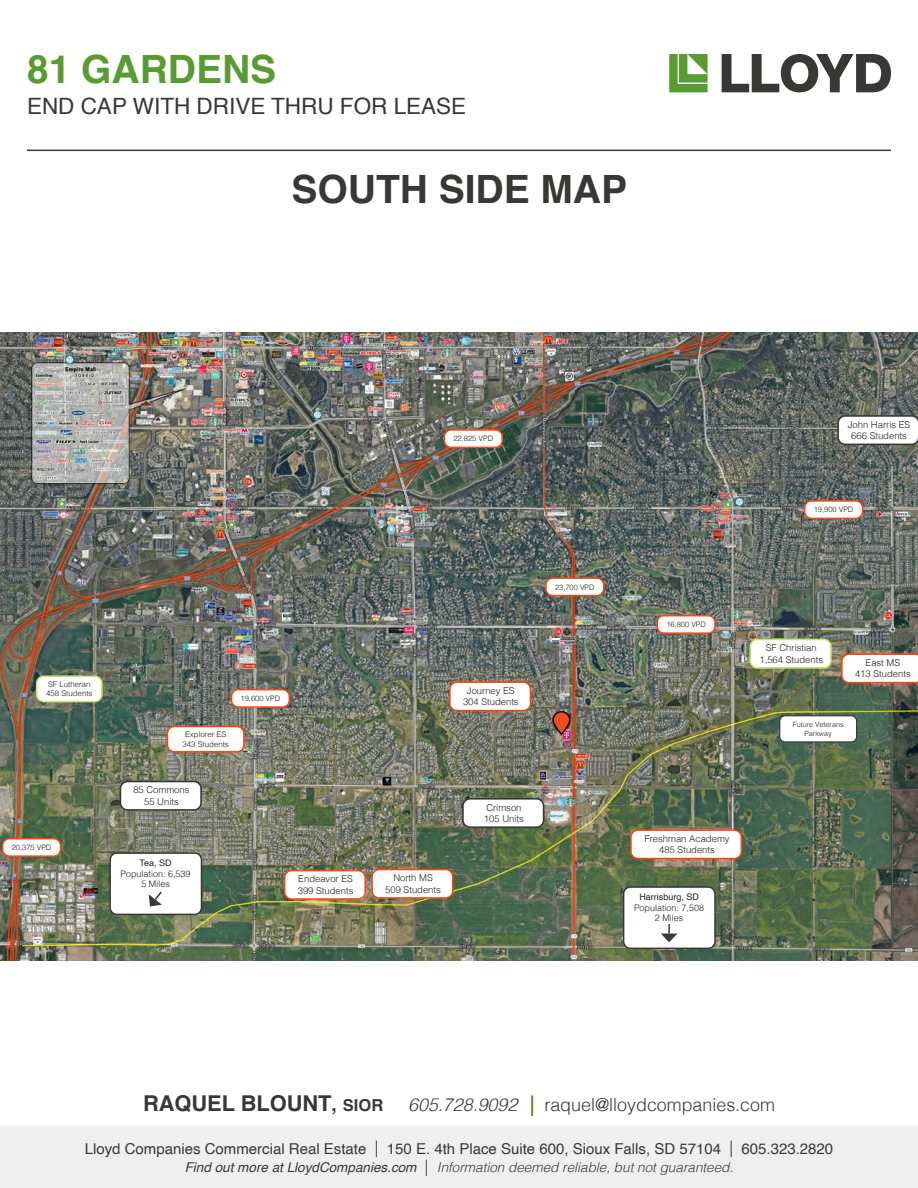
<style>
.page{position:relative;width:918px;height:1188px;background:#fff}
.page>*{position:absolute;margin:0;border:0;box-sizing:border-box;transform-origin:0 0}
.t1{font:700 39px "Helvetica";color:#383935}
.t2{font:700 39px "Helvetica";color:#589b31}
.t3{font:22.5px "Helvetica";color:#383935}
.t4{font:700 21.75px "Helvetica";color:#383935}
.t5{font:300 17.85px "Helvetica";color:#383935}
.t6{font:15px "Helvetica";color:#373a36}
.t7{font:italic 300 13.5px "Helvetica";color:#373a36}
.t8{font:300 9.45px "Helvetica";color:#231f20}
.t9{font:300 9px "Helvetica";color:#231f20}
.t10{font:9px "Helvetica";color:#231f20}
.t11{font:300 7.8px "Helvetica";color:#231f20}
.t12{font:300 7.5px "Helvetica";color:#231f20}
.t13{font:300 7.2px/8.7px "Helvetica";color:#231f20;text-align:center}
.s1{font-size:19.5px}
.s2{font-size:16.5px}
.s3{font-style:italic}
.s4{font-style:italic;color:#589b31}
.s5{font-weight:300;font-size:16.5px}
.s6{font-weight:400}
.s7{font-style:normal;font-size:16.5px}
</style>
<div class="page">
<div style="left:0;top:1126px;width:918px;height:62px;background:#efefef"></div>
<svg style="left:669px;top:54px;width:39px;height:38px"></svg>
<svg style="left:722px;top:54px;width:169px;height:38px"></svg>
<hr style="left:27px;top:150px;width:864px;height:1px;background:#383935">
<img style="left:0;top:333px;width:918px;height:628px">
<div style="left:780px;top:716px;width:77px;height:26px;background:#fff;border-radius:5px"></div>
<div style="left:779px;top:715px;width:78px;height:28px;border:1px solid #383935;border-radius:5px"></div>
<div style="left:37px;top:676px;width:65px;height:26px;background:#fff;border-radius:7px"></div>
<div style="left:36px;top:675px;width:67px;height:27px;border:2px solid #c2e76b;border-radius:7px"></div>
<div style="left:372px;top:870px;width:81px;height:28px;background:#fff;border-radius:7px"></div>
<div style="left:371px;top:869px;width:83px;height:30px;border:2px solid #ff460f;border-radius:7px"></div>
<div style="left:450px;top:682px;width:80px;height:29px;background:#fff;border-radius:7px"></div>
<div style="left:449px;top:681px;width:82px;height:30px;border:2px solid #ff460f;border-radius:7px"></div>
<div style="left:167px;top:726px;width:77px;height:26px;background:#fff;border-radius:7px"></div>
<div style="left:167px;top:726px;width:78px;height:27px;border:2px solid #ff460f;border-radius:7px"></div>
<svg style="left:841px;top:653px;width:77px;height:30px"></svg>
<div style="left:750px;top:639px;width:81px;height:29px;background:#fff;border-radius:7px"></div>
<div style="left:750px;top:639px;width:82px;height:30px;border:2px solid #c2e76b;border-radius:7px"></div>
<svg style="left:837px;top:415px;width:81px;height:30px"></svg>
<div style="left:631px;top:830px;width:110px;height:29px;background:#fff;border-radius:7px"></div>
<div style="left:630px;top:829px;width:112px;height:30px;border:2px solid #ff460f;border-radius:7px"></div>
<div style="left:285px;top:871px;width:80px;height:28px;background:#fff;border-radius:7px"></div>
<div style="left:284px;top:870px;width:82px;height:30px;border:2px solid #ff460f;border-radius:7px"></div>
<div style="left:463px;top:799px;width:81px;height:28px;background:#fff;border-radius:7px"></div>
<div style="left:462px;top:798px;width:82px;height:30px;border:2px solid #383935;border-radius:7px"></div>
<div style="left:120px;top:782px;width:81px;height:28px;background:#fff;border-radius:7px"></div>
<div style="left:120px;top:781px;width:82px;height:30px;border:2px solid #383935;border-radius:7px"></div>
<div style="left:444px;top:430px;width:58px;height:17px;background:#fff;border-radius:7px"></div>
<div style="left:444px;top:429px;width:59px;height:19px;border:2px solid #ff460f;border-radius:7px"></div>
<div style="left:546px;top:578px;width:58px;height:18px;background:#fff;border-radius:7px"></div>
<div style="left:545px;top:577px;width:59px;height:19px;border:2px solid #ff460f;border-radius:7px"></div>
<div style="left:805px;top:501px;width:57px;height:17px;background:#fff;border-radius:7px"></div>
<div style="left:804px;top:500px;width:59px;height:19px;border:2px solid #ff460f;border-radius:7px"></div>
<div style="left:232px;top:690px;width:57px;height:17px;background:#fff;border-radius:7px"></div>
<div style="left:231px;top:689px;width:59px;height:19px;border:2px solid #ff460f;border-radius:7px"></div>
<div style="left:3px;top:839px;width:57px;height:17px;background:#fff;border-radius:7px"></div>
<div style="left:2px;top:838px;width:59px;height:19px;border:2px solid #ff460f;border-radius:7px"></div>
<div style="left:110px;top:853px;width:92px;height:61px;background:#fff;border-radius:7px"></div>
<div style="left:109px;top:852px;width:93px;height:63px;border:2px solid #383935;border-radius:7px"></div>
<svg style="left:149px;top:891px;width:13px;height:15px"></svg>
<div style="left:657px;top:616px;width:58px;height:17px;background:#fff;border-radius:7px"></div>
<div style="left:657px;top:615px;width:59px;height:19px;border:2px solid #ff460f;border-radius:7px"></div>
<div style="left:624px;top:887px;width:91px;height:61px;background:#fff;border-radius:7px"></div>
<div style="left:623px;top:886px;width:93px;height:63px;border:2px solid #383935;border-radius:7px"></div>
<svg style="left:661px;top:924px;width:16px;height:18px"></svg>
<img style="left:547px;top:627px;width:30px;height:114px">
<h1 class="t2" style="left:27px;top:38px;width:251px">81 GARDENS</h1>
<h2 class="t3" style="left:27px;top:89px;width:441px">END CAP WITH DRIVE THRU FOR LEASE</h2>
<p class="t1" style="left:292px;top:157px;width:337px">SOUTH SIDE MAP</p>
<p class="t12" style="left:453px;top:432px;width:41px">22,825 VPD</p>
<p class="t12" style="left:555px;top:581px;width:41px">23,700 VPD</p>
<p class="t11" style="left:48px;top:678px;width:44px">SF Lutheran</p>
<p class="t11" style="left:46px;top:687px;width:48px">458 Students</p>
<p class="t12" style="left:12px;top:841px;width:41px">20,375 VPD</p>
<p class="t11" style="left:185px;top:728px;width:43px">Explorer ES</p>
<p class="t11" style="left:182px;top:737px;width:48px">343 Students</p>
<p class="t12" style="left:241px;top:692px;width:41px">19,600 VPD</p>
<p class="t8" style="left:133px;top:782px;width:58px">85 Commons</p>
<p class="t8" style="left:144px;top:793px;width:36px">55 Units</p>
<p class="t10" style="left:140px;top:856px;width:34px">Tea, SD</p>
<p class="t9" style="left:121px;top:866px;width:72px">Population: 6,539</p>
<p class="t9" style="left:141px;top:876px;width:30px">5 Miles</p>
<p class="t8" style="left:298px;top:871px;width:56px">Endeavor ES</p>
<p class="t8" style="left:298px;top:882px;width:57px">399 Students</p>
<p class="t8" style="left:467px;top:683px;width:49px">Journey ES</p>
<p class="t8" style="left:463px;top:694px;width:57px">304 Students</p>
<p class="t8" style="left:393px;top:870px;width:41px">North MS</p>
<p class="t8" style="left:385px;top:881px;width:57px">509 Students</p>
<p class="t8" style="left:486px;top:799px;width:37px">Crimson</p>
<p class="t8" style="left:484px;top:811px;width:41px">105 Units</p>
<p class="t8" style="left:848px;top:416px;width:64px">John Harris ES</p>
<p class="t8" style="left:851px;top:428px;width:57px">666 Students</p>
<p class="t12" style="left:814px;top:503px;width:41px">19,900 VPD</p>
<p class="t12" style="left:666px;top:618px;width:41px">16,800 VPD</p>
<p class="t8" style="left:766px;top:640px;width:52px">SF Christian</p>
<p class="t8" style="left:760px;top:651px;width:65px">1,564 Students</p>
<p class="t8" style="left:866px;top:655px;width:36px">East MS</p>
<p class="t8" style="left:855px;top:666px;width:57px">413 Students</p>
<p class="t13" style="left:793px;top:720px;width:52px">Future Veterans<br>Parkway</p>
<p class="t8" style="left:645px;top:831px;width:87px">Freshman Academy</p>
<p class="t8" style="left:659px;top:842px;width:57px">485 Students</p>
<p class="t10" style="left:639px;top:890px;width:61px">Harrisburg, SD</p>
<p class="t9" style="left:634px;top:900px;width:72px">Population: 7,508</p>
<p class="t9" style="left:655px;top:910px;width:30px">2 Miles</p>
<p class="t4" style="left:143px;top:1086px;width:242px">RAQUEL BLOUNT<span class="s1">,</span> <span class="s2">SIOR</span></p>
<p class="t5" style="left:408px;top:1089px;width:368px"><span class="s3">605.728.9092</span> <span class="s4">|</span> raquel@lloydcompanies.com</p>
<h3 class="t6" style="left:85px;top:1137px;width:750px">Lloyd Companies Commercial Real Estate <span class="s5">|</span> 150 E. 4th Place Suite 600, Sioux Falls, SD 57104 <span class="s5">|</span> 605.323.2820</h3>
<h3 class="t7" style="left:185px;top:1156px;width:550px"><span class="s6">Find out more at LloydCompanies.com</span> <span class="s7">|</span> Information deemed reliable, but not guaranteed.</h3>
</div>
